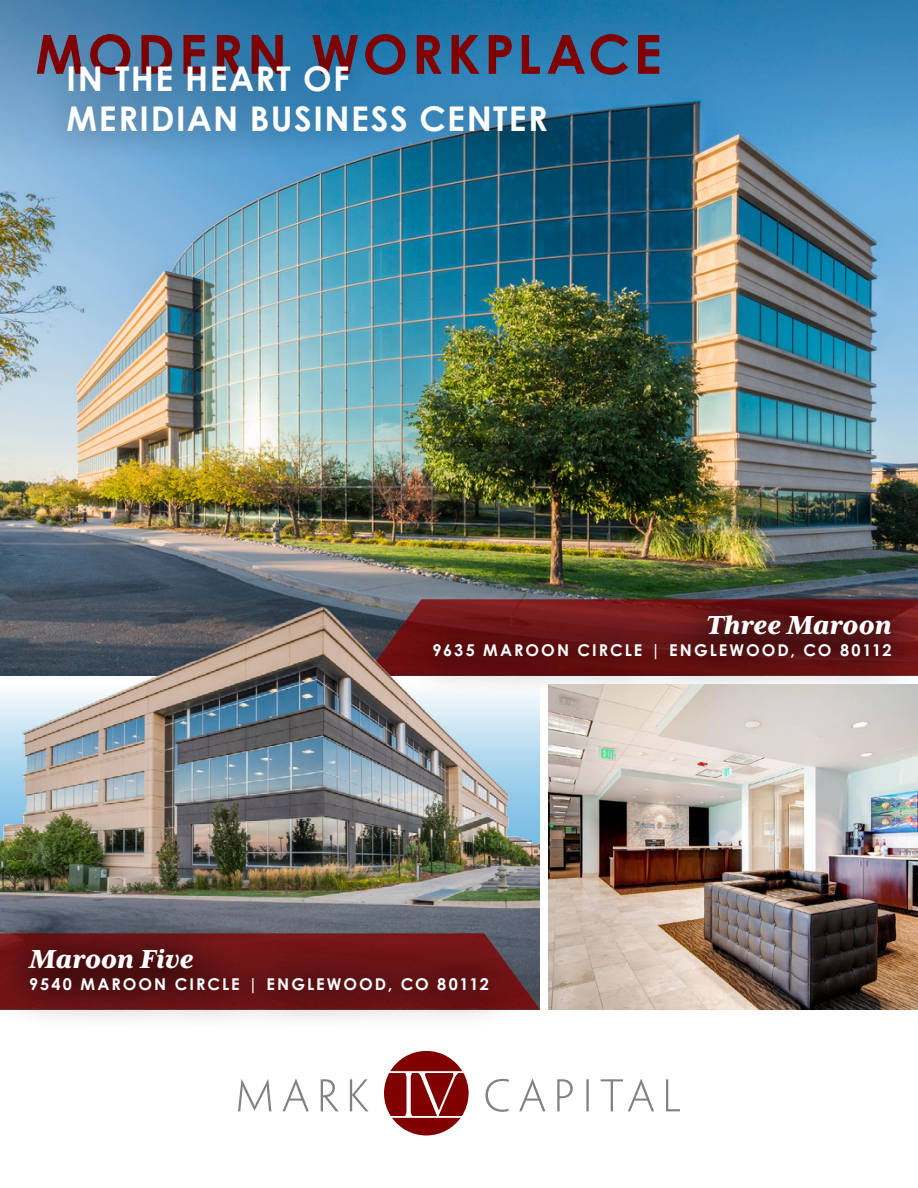
<style>
.page{position:relative;width:918px;height:1188px;background:#fff}
.page>*{position:absolute;margin:0;border:0;box-sizing:border-box;transform-origin:0 0}
.t1{font:700 54px "Century Gothic";letter-spacing:.07em;color:#800000}
.t2{font:700 34.05px/40.8px "Century Gothic";letter-spacing:.045em;color:#fff}
.t3{font:italic 800 30px "Mrs Eaves XL Serif OT";color:#fff}
.t4{font:700 16.35px "Century Gothic Pro";letter-spacing:.125em;color:#fff}
</style>
<div class="page">
<img style="left:0;top:163px;width:918px;height:424px">
<div style="left:396px;top:577px;width:522px;height:120px;background:#000;opacity:.75"></div>
<img style="left:549px;top:684px;width:369px;height:326px">
<img style="left:0;top:587px;width:540px;height:346px">
<svg style="left:527px;top:933px;width:13px;height:77px"></svg>
<div style="left:0;top:911px;width:527px;height:120px;background:#000;opacity:.75"></div>
<svg style="left:238px;top:1079px;width:33px;height:32px"></svg>
<svg style="left:283px;top:1079px;width:26px;height:32px"></svg>
<svg style="left:321px;top:1079px;width:18px;height:32px"></svg>
<svg style="left:350px;top:1079px;width:18px;height:32px"></svg>
<svg style="left:485px;top:1079px;width:24px;height:33px"></svg>
<svg style="left:519px;top:1079px;width:26px;height:32px"></svg>
<svg style="left:557px;top:1079px;width:16px;height:32px"></svg>
<svg style="left:586px;top:1079px;width:3px;height:32px"></svg>
<svg style="left:601px;top:1079px;width:53px;height:32px"></svg>
<svg style="left:666px;top:1079px;width:14px;height:32px"></svg>
<svg style="left:384px;top:1051px;width:85px;height:85px"></svg>
<svg style="left:0;top:0;width:918px;height:163px;background:#3781b0"></svg>
<div style="left:40px;top:37px;width:534px;height:123px;background:#000;opacity:.32"></div>
<h1 class="t1" style="left:35px;top:13px;width:628px">MODERN WORKPLACE</h1>
<h2 class="t2" style="left:67px;top:56px;width:483px">IN THE HEART OF<br>MERIDIAN BUSINESS CENTER</h2>
<h3 class="t3" style="left:707px;top:610px;width:186px">Three Maroon</h3>
<h3 class="t3" style="left:29px;top:944px;width:166px">Maroon Five</h3>
<p class="t4" style="left:433px;top:640px;width:460px">9635 MAROON CIRCLE | ENGLEWOOD, CO 80112</p>
<p class="t4" style="left:29px;top:974px;width:461px">9540 MAROON CIRCLE | ENGLEWOOD, CO 80112</p>
</div>
